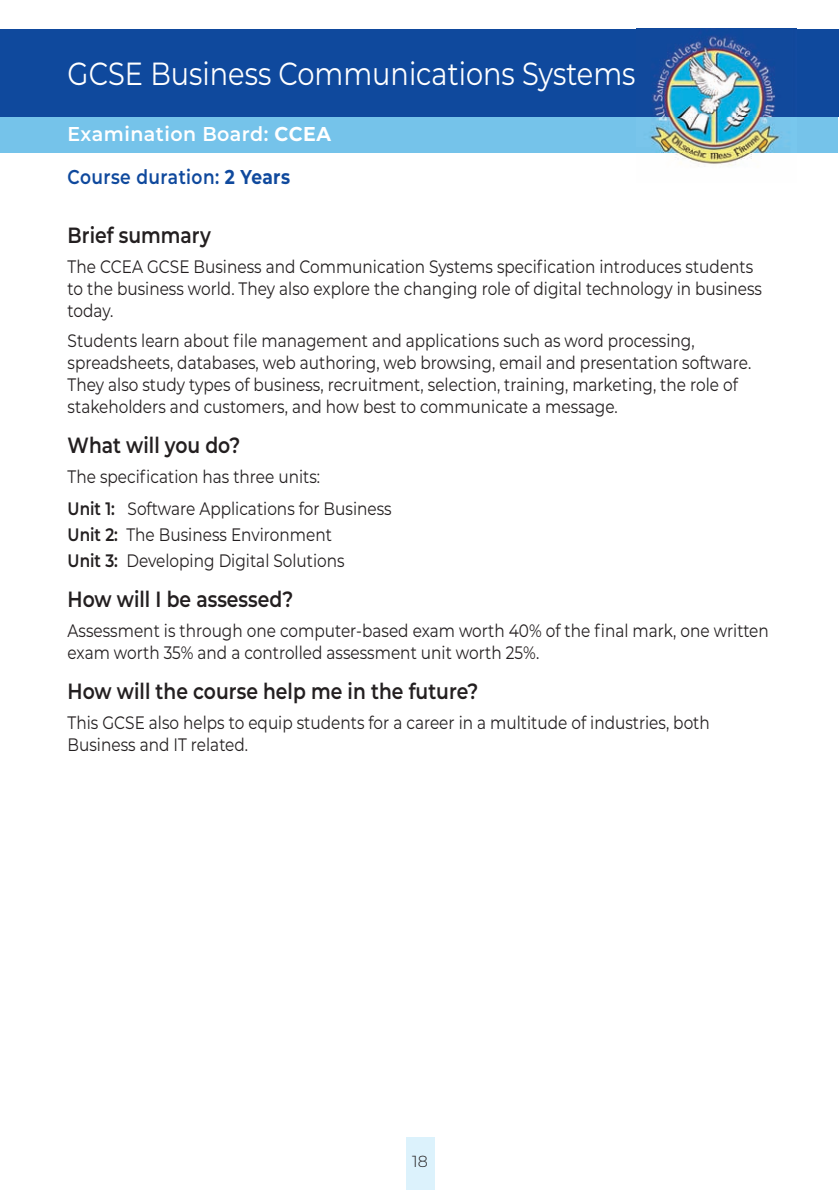
<style>
.page{position:relative;width:839px;height:1190px;background:#fff}
.page>*{position:absolute;margin:0;border:0;box-sizing:border-box;transform-origin:0 0}
.t1{font:32px "Montserrat";color:#fff;scale:.85 1}
.t2{font:600 22px "Montserrat";color:#231f20;scale:.85 1}
.t3{font:600 20px "Montserrat";letter-spacing:.025em;color:#0f499d;scale:.85 1}
.t4{font:600 20px "Montserrat";letter-spacing:.025em;color:#fff;scale:.95 1}
.t5{font:18px/22px "Montserrat";color:#231f20;scale:.85 1}
.t6{font:300 16px "Montserrat";color:#231f20}
.s1{font-weight:700}
.s2{font-weight:600}
</style>
<div class="page">
<div style="left:406px;top:1137px;width:28px;height:53px;background:#dcf2fc"></div>
<div style="left:0;top:95px;width:837px;height:58px;background:#75c3ea"></div>
<div style="left:0;top:29px;width:838px;height:88px;background:#0f499d"></div>
<img style="left:636px;top:28px;width:159px;height:138px">
<h1 class="t1" style="left:68px;top:61px;width:669px">GCSE Business Communications Systems</h1>
<p class="t4" style="left:68px;top:126px;width:278px">Examination Board: <span class="s1">CCEA</span></p>
<p class="t3" style="left:68px;top:169px;width:263px">Course duration: <span class="s1">2 Years</span></p>
<p class="t2" style="left:68px;top:226px;width:170px">Brief summary</p>
<p class="t5" style="left:68px;top:257px;width:818px">The CCEA GCSE Business and Communication Systems specification introduces students to the business world. They also explore the changing role of digital technology in business today.</p>
<p class="t5" style="left:68px;top:331px;width:805px">Students learn about file management and applications such as word processing, spreadsheets, databases, web authoring, web browsing, email and presentation software.<br>They also study types of business, recruitment, selection, training, marketing, the role of stakeholders and customers, and how best to communicate a message.</p>
<p class="t2" style="left:68px;top:436px;width:205px">What will you do?</p>
<p class="t5" style="left:68px;top:462px;width:382px;line-height:32px">The specification has three units:<br><span class="s2">Unit 1:</span> Software Applications for Business</p>
<p class="t5" style="left:68px;top:523px;width:327px;line-height:26px"><span class="s2">Unit 2:</span> The Business Environment<br><span class="s2">Unit 3:</span> Developing Digital Solutions</p>
<p class="t2" style="left:68px;top:590px;width:267px">How will I be assessed?</p>
<p class="t5" style="left:68px;top:621px;width:826px">Assessment is through one computer-based exam worth 40% of the final mark, one written exam worth 35% and a controlled assessment unit worth 25%.</p>
<p class="t2" style="left:68px;top:682px;width:484px">How will the course help me in the future?</p>
<p class="t5" style="left:68px;top:713px;width:756px">This GCSE also helps to equip students for a career in a multitude of industries, both<br>Business and IT related.</p>
<p class="t6" style="left:412px;top:1154px;width:17px">18</p>
</div>
